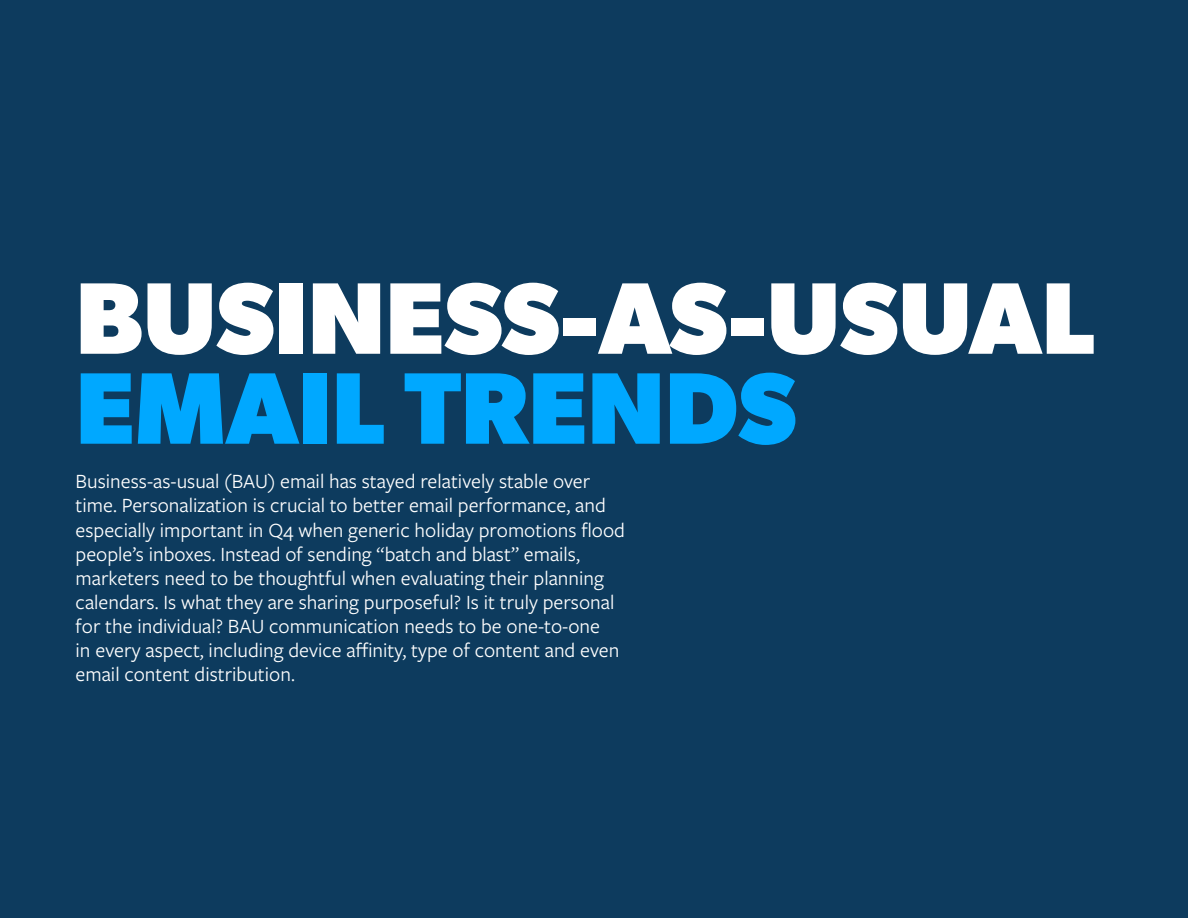
<style>
.page{position:relative;width:1188px;height:918px;background:#0d3b5e}
.page>*{position:absolute;margin:0;border:0;box-sizing:border-box;transform-origin:0 0}
.t1{font:700 102px "Gibson";color:#fff}
.t2{font:700 102px "Gibson";color:#00a8ff}
.t3{font:21px/24px "Freight Sans Pro";color:#fff}
</style>
<div class="page">
<h1 class="t1" style="left:76px;top:258px;width:1021px">BUSINESS-AS-USUAL</h1>
<h1 class="t2" style="left:76px;top:348px;width:722px">EMAIL TRENDS</h1>
<p class="t3" style="left:76px;top:469px;width:551px">Business-as-usual (BAU) email has stayed relatively stable over time. Personalization is crucial to better email performance, and especially important in Q4 when generic holiday promotions flood people’s inboxes. Instead of sending “batch and blast” emails, marketers need to be thoughtful when evaluating their planning calendars. Is what they are sharing purposeful? Is it truly personal for the individual? BAU communication needs to be one-to-one<br>in every aspect, including device affinity, type of content and even email content distribution.</p>
</div>
